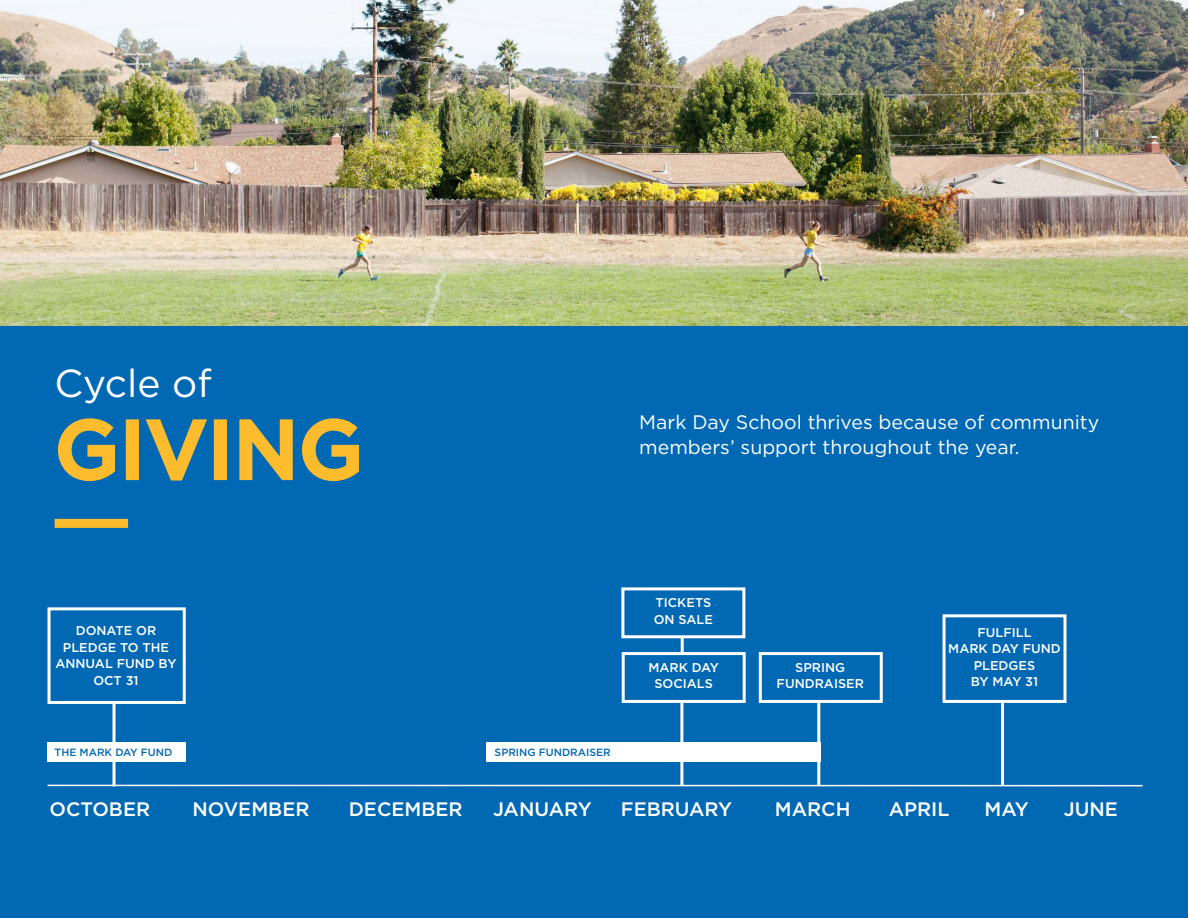
<style>
.page{position:relative;width:1188px;height:918px;background:#fff}
.page>*{position:absolute;margin:0;border:0;box-sizing:border-box;transform-origin:0 0}
.t1{font:500 82.5px "Gotham";color:#fdbb2e}
.t2{font:39px "Gotham";color:#fff}
.t3{font:19.5px/25.5px "Gotham";color:#fff}
.t4{font:500 19.5px "Gotham";color:#fff}
.t5{font:500 12.75px/16.5px "Gotham";color:#fff;text-align:center}
.t6{font:500 10.5px "Gotham";color:#0168b3}
</style>
<div class="page">
<div style="left:0;top:325px;width:1188px;height:593px;background:#0168b3"></div>
<svg style="left:58px;top:418px;width:57px;height:64px"></svg>
<div style="left:126px;top:419px;width:13px;height:61px;border:3px solid #fdbb2e"></div>
<svg style="left:145px;top:419px;width:62px;height:62px"></svg>
<div style="left:214px;top:419px;width:13px;height:61px;border:3px solid #fdbb2e"></div>
<svg style="left:239px;top:419px;width:54px;height:62px"></svg>
<svg style="left:302px;top:418px;width:58px;height:64px"></svg>
<div style="left:48px;top:742px;width:138px;height:20px;background:#fff"></div>
<div style="left:486px;top:742px;width:335px;height:20px;background:#fff"></div>
<hr style="left:112px;top:702px;width:3px;height:84px;background:#fff">
<div style="left:48px;top:607px;width:138px;height:97px;border:3px solid #fff"></div>
<hr style="left:680px;top:702px;width:3px;height:84px;background:#fff">
<div style="left:622px;top:652px;width:124px;height:51px;border:3px solid #fff"></div>
<div style="left:621px;top:587px;width:124px;height:51px;border:3px solid #fff"></div>
<hr style="left:681px;top:637px;width:3px;height:15px;background:#fff">
<hr style="left:817px;top:701px;width:3px;height:84px;background:#fff">
<div style="left:759px;top:652px;width:124px;height:51px;border:3px solid #fff"></div>
<hr style="left:1001px;top:701px;width:3px;height:84px;background:#fff">
<div style="left:943px;top:614px;width:123px;height:89px;border:3px solid #fff"></div>
<hr style="left:48px;top:785px;width:1095px;height:1px;background:#fff">
<div style="left:55px;top:519px;width:73px;height:9px;background:#fdbb2e"></div>
<img style="left:0;top:0;width:1188px;height:325px">
<p class="t2" style="left:55px;top:362px;width:159px">Cycle of</p>
<p class="t1" style="left:55px;top:399px;width:310px">GIVING</p>
<p class="t3" style="left:639px;top:409px;width:461px">Mark Day School thrives because of community members’ support throughout the year.</p>
<p class="t5" style="left:55px;top:622px;width:123px">DONATE OR<br>PLEDGE TO THE<br>ANNUAL FUND BY<br>OCT 31</p>
<p class="t6" style="left:55px;top:746px;width:119px">THE MARK DAY FUND</p>
<p class="t6" style="left:495px;top:746px;width:118px">SPRING FUNDRAISER</p>
<p class="t5" style="left:656px;top:594px;width:57px">TICKETS</p>
<p class="t5" style="left:654px;top:611px;width:61px">ON SALE</p>
<p class="t5" style="left:648px;top:659px;width:72px">MARK DAY</p>
<p class="t5" style="left:654px;top:675px;width:60px">SOCIALS</p>
<p class="t5" style="left:795px;top:659px;width:52px">SPRING</p>
<p class="t5" style="left:777px;top:675px;width:89px">FUNDRAISER</p>
<p class="t5" style="left:977px;top:624px;width:56px">FULFILL</p>
<p class="t5" style="left:948px;top:641px;width:114px">MARK DAY FUND<br>PLEDGES</p>
<p class="t5" style="left:971px;top:674px;width:69px">BY MAY 31</p>
<p class="t4" style="left:50px;top:797px;width:102px">OCTOBER</p>
<p class="t4" style="left:193px;top:797px;width:118px">NOVEMBER</p>
<p class="t4" style="left:349px;top:797px;width:115px">DECEMBER</p>
<p class="t4" style="left:493px;top:797px;width:100px">JANUARY</p>
<p class="t4" style="left:621px;top:797px;width:113px">FEBRUARY</p>
<p class="t4" style="left:775px;top:797px;width:77px">MARCH</p>
<p class="t4" style="left:889px;top:797px;width:62px">APRIL</p>
<p class="t4" style="left:985px;top:797px;width:46px">MAY</p>
<p class="t4" style="left:1064px;top:797px;width:56px">JUNE</p>
</div>
